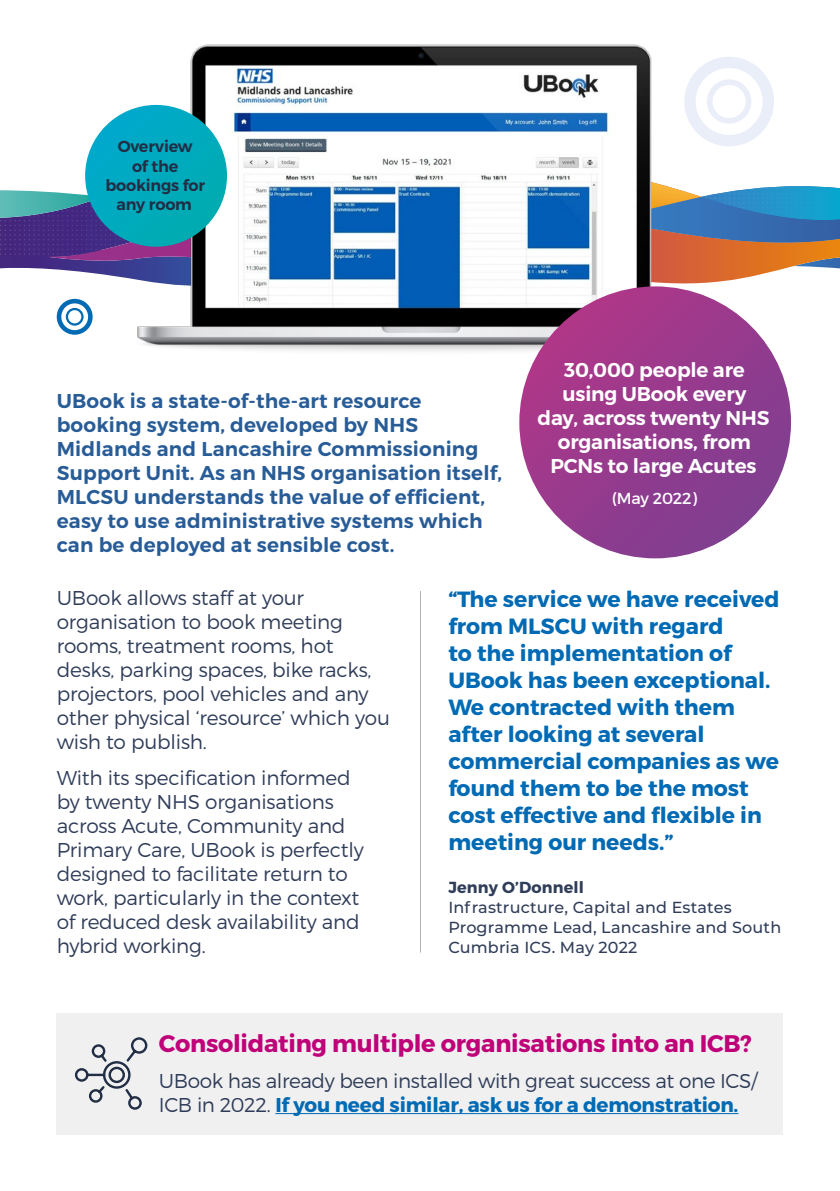
<style>
.page{position:relative;width:840px;height:1191px;background:#fff}
.page>*{position:absolute;margin:0;border:0;box-sizing:border-box;transform-origin:0 0}
.Heading_3{font:700 24px "Montserrat";letter-spacing:-.01em;color:#bf0078}
.t1{font:700 22px/27px "Montserrat";color:#006ab4}
.Body{font:300 20px/24px "Montserrat";letter-spacing:-.01em;color:#303d59}
.Intro_Para{font:600 20px/24px "Montserrat";letter-spacing:.01em;color:#285c97}
.Body-2{font:600 20px/24px "Montserrat";letter-spacing:-.01em;color:#fff;text-align:center}
.Quote_Name{font:500 16px/19.8px "Montserrat";letter-spacing:.01em;color:#303d59}
.Body-3{font:600 16px/19.2px "Montserrat";letter-spacing:-.01em;color:#212e45;text-align:center}
.Body-4{font:16px "Montserrat";letter-spacing:-.01em;color:#fff}
.s1{font-weight:700}
.s2{font-weight:700;color:#006ab4}
</style>
<div class="page">
<svg style="left:721px;top:57px;width:52px;height:89px"></svg>
<div style="left:57px;top:1012px;width:725px;height:122px;background:#f0f0f0"></div>
<hr style="left:420px;top:591px;width:1px;height:361px;background:#b3b2b2">
<svg style="left:0;top:185px;width:839px;height:171px"></svg>
<svg style="left:74px;top:1037px;width:74px;height:73px"></svg>
<img style="left:120px;top:44px;width:601px;height:312px">
<hr style="left:275px;top:1113px;width:463px;height:1px;background:#006ab4">
<div style="left:85px;top:105px;width:142px;height:142px;background:linear-gradient(to right,#01a9c8,#02acb4);border-radius:71px"></div>
<svg style="left:519px;top:286px;width:271px;height:272px;background:#963a8c"></svg>
<p class="Body-3" style="left:105px;top:137px;width:101px">Overview<br>of the bookings for any room</p>
<p class="Body-2" style="left:537px;top:358px;width:233px">30,000 people are using UBook every<br>day, across twenty NHS organisations, from<br>PCNs to large Acutes</p>
<p class="Body-4" style="left:611px;top:488px;width:87px">(May 2022)</p>
<p class="Intro_Para" style="left:57px;top:389px;width:446px">UBook is a state-of-the-art resource booking system, developed by NHS Midlands and Lancashire Commissioning Support Unit. As an NHS organisation itself, MLCSU understands the value of efficient, easy to use administrative systems which can be deployed at sensible cost.</p>
<p class="Body" style="left:57px;top:585px;width:334px">UBook allows staff at your organisation to book meeting rooms, treatment rooms, hot desks, parking spaces, bike racks, projectors, pool vehicles and any other physical ‘resource’ which you wish to publish.</p>
<p class="Body" style="left:57px;top:765px;width:308px">With its specification informed by twenty NHS organisations across Acute, Community and<br>Primary Care, UBook is perfectly designed to facilitate return to work, particularly in the context of reduced desk availability and hybrid working.</p>
<p class="t1" style="left:448px;top:585px;width:332px">“The service we have received from MLSCU with regard<br>to the implementation of<br>UBook has been exceptional.<br>We contracted with them after looking at several commercial companies as we found them to be the most cost effective and flexible in meeting our needs.”</p>
<p class="Quote_Name" style="left:448px;top:876px;width:334px"><span class="s1">Jenny O’Donnell<br></span>Infrastructure, Capital and Estates<br>Programme Lead, Lancashire and South<br>Cumbria ICS. May 2022</p>
<p class="Heading_3" style="left:159px;top:1028px;width:594px">Consolidating multiple organisations into an ICB?</p>
<p class="Body" style="left:159px;top:1068px;width:599px">UBook has already been installed with great success at one ICS/<br>ICB in 2022. <span class="s2">If you need similar, ask us for a demonstration.</span></p>
</div>
